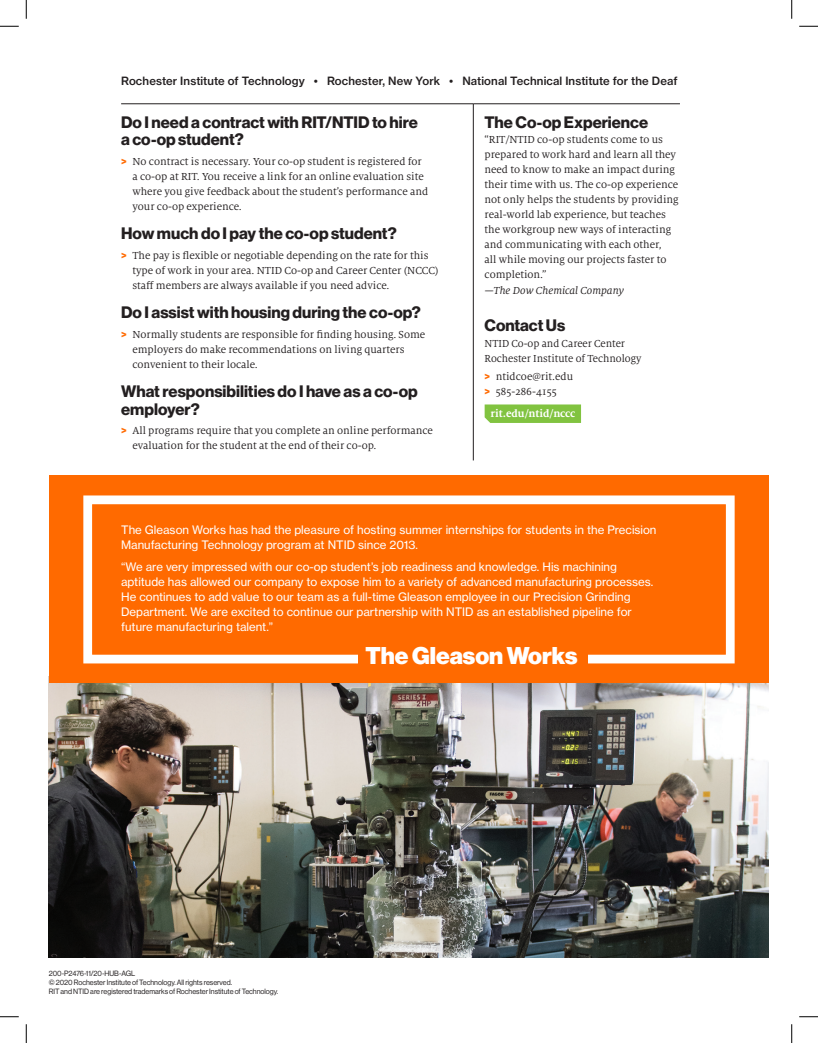
<style>
.page{position:relative;width:818px;height:1043px;background:#fff}
.page>*{position:absolute;margin:0;border:0;box-sizing:border-box;transform-origin:0 0}
.t1{font:23.75px "N Haas Grotesk DS Std 95 Blk";color:#fff}
.t2{font:16.25px/17.5px "N Haas Grotesk DS Std 75 Bd";color:#231f20}
.t3{font:11.5px/15px "N Haas Grotesk TX Std 55 Rg";color:#fff}
.body__Milo{font:11.25px/15px "Milo Serif OT";color:#231f20}
.notes{font:11.25px "N Haas Grotesk TX Std 65 Md";letter-spacing:.01em;color:#231f20}
.t4{font:italic 11.25px "Milo Serif OT";color:#231f20}
.URL{font:700 11.25px "Milo Serif OT";color:#fff}
.t5{font:7.5px "N Haas Grotesk DS Std 55 Rg";letter-spacing:-.005em;color:#231f20}
.s1{font-family:"N Haas Grotesk DS Std 75 Bd";color:#ff6a00}
</style>
<div class="page">
<img style="left:49px;top:683px;width:719px;height:274px">
<div style="left:49px;top:475px;width:719px;height:208px;background:#ff6a00"></div>
<svg style="left:484px;top:404px;width:97px;height:19px;background:#86c548"></svg>
<hr style="left:121px;top:104px;width:352px;height:1px;background:#231f20">
<hr style="left:473px;top:104px;width:207px;height:1px;background:#231f20">
<hr style="left:473px;top:104px;width:1px;height:356px;background:#231f20">
<div style="left:83px;top:495px;width:651px;height:168px;border:9px solid #fff"></div>
<div style="left:358px;top:631px;width:230px;height:48px;background:#ff6a00"></div>
<svg style="left:0;top:25px;width:19px;height:2px"></svg>
<svg style="left:799px;top:25px;width:19px;height:2px"></svg>
<svg style="left:0;top:1016px;width:19px;height:1px"></svg>
<svg style="left:799px;top:1016px;width:19px;height:1px"></svg>
<svg style="left:25px;top:0;width:2px;height:19px"></svg>
<svg style="left:25px;top:1024px;width:2px;height:18px"></svg>
<svg style="left:791px;top:0;width:1px;height:19px"></svg>
<svg style="left:791px;top:1024px;width:1px;height:18px"></svg>
<p class="notes" style="left:121px;top:73px;width:558px">Rochester Institute of Technology • Rochester, New York • National Technical Institute for the Deaf</p>
<h2 class="t2" style="left:121px;top:113px;width:298px">Do I need a contract with RIT/NTID to hire a co-op student?</h2>
<p class="body__Milo" style="left:132px;top:154px;width:297px;text-indent:-11px"><span class="s1">&gt;</span> No contract is necessary. Your co-op student is registered for a co-op at RIT. You receive a link for an online evaluation site where you give feedback about the student’s performance and your co-op experience.</p>
<h2 class="t2" style="left:121px;top:225px;width:277px">How much do I pay the co-op student?</h2>
<p class="body__Milo" style="left:132px;top:248px;width:308px;text-indent:-11px"><span class="s1">&gt;</span> The pay is flexible or negotiable depending on the rate for this type of work in your area. NTID Co-op and Career Center (NCCC) staff members are always available if you need advice.</p>
<h2 class="t2" style="left:121px;top:304px;width:301px">Do I assist with housing during the co-op?</h2>
<p class="body__Milo" style="left:132px;top:327px;width:294px;text-indent:-11px"><span class="s1">&gt;</span> Normally students are responsible for finding housing. Some employers do make recommendations on living quarters convenient to their locale.</p>
<h2 class="t2" style="left:121px;top:383px;width:298px">What responsibilities do I have as a co-op employer?</h2>
<p class="body__Milo" style="left:132px;top:423px;width:302px;text-indent:-11px"><span class="s1">&gt;</span> All programs require that you complete an online performance evaluation for the student at the end of their co-op.</p>
<h2 class="t2" style="left:484px;top:113px;width:165px">The Co-op Experience</h2>
<h2 class="body__Milo" style="left:484px;top:132px;width:195px">“RIT/NTID co-op students come to us prepared to work hard and learn all they need to know to make an impact during their time with us. The co-op experience not only helps the students by providing real-world lab experience, but teaches the workgroup new ways of interacting and communicating with each other,<br>all while moving our projects faster to completion.”</h2>
<h2 class="t4" style="left:484px;top:285px;width:141px">—The Dow Chemical Company</h2>
<h2 class="t2" style="left:484px;top:316px;width:82px">Contact Us</h2>
<p class="body__Milo" style="left:484px;top:336px;width:142px">NTID Co-op and Career Center</p>
<p class="body__Milo" style="left:484px;top:351px;width:158px">Rochester Institute of Technology</p>
<p class="body__Milo" style="left:484px;top:369px;width:90px"><span class="s1">&gt;</span> ntidcoe@rit.edu</p>
<p class="body__Milo" style="left:484px;top:385px;width:74px"><span class="s1">&gt;</span> 585-286-4155</p>
<p class="URL" style="left:490px;top:407px;width:86px">rit.edu/ntid/nccc</p>
<p class="t3" style="left:121px;top:522px;width:537px">The Gleason Works has had the pleasure of hosting summer internships for students in the Precision<br>Manufacturing Technology program at NTID since 2013.</p>
<p class="t3" style="left:121px;top:559px;width:533px">“We are very impressed with our co-op student’s job readiness and knowledge. His machining aptitude has allowed our company to expose him to a variety of advanced manufacturing processes.<br>He continues to add value to our team as a full-time Gleason employee in our Precision Grinding Department. We are excited to continue our partnership with NTID as an established pipeline for future manufacturing talent.”</p>
<p class="t1" style="left:365px;top:641px;width:213px">The Gleason Works</p>
<p class="t5" style="left:49px;top:969px;width:88px">200-P2476-11/20-HUB-AGL</p>
<p class="t5" style="left:49px;top:978px;width:185px">© 2020 Rochester Institute of Technology. All rights reserved.</p>
<p class="t5" style="left:49px;top:986px;width:231px">RIT and NTID are registered trademarks of Rochester Institute of Technology.</p>
</div>
